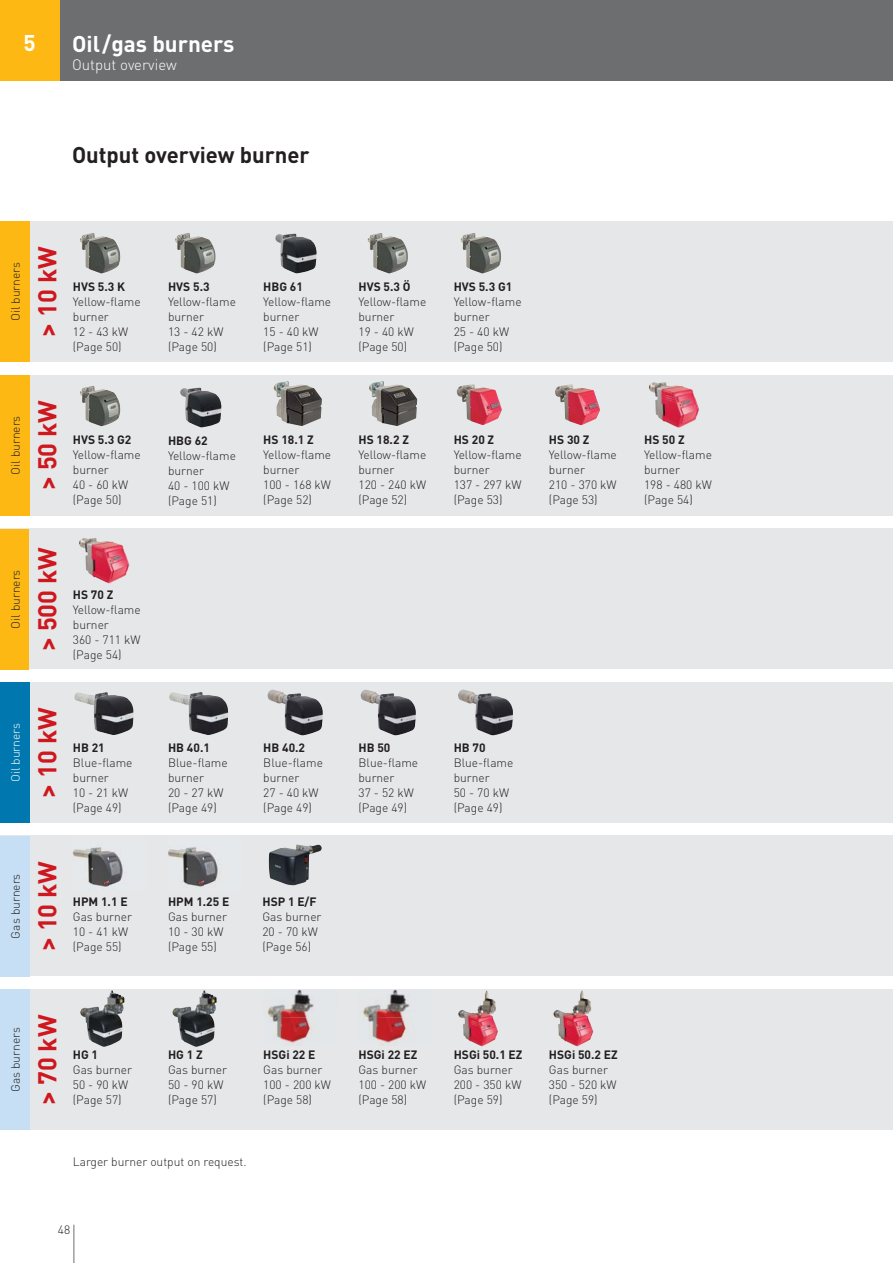
<style>
.page{position:relative;width:893px;height:1263px;background:#fff}
.page>*{position:absolute;margin:0;border:0;box-sizing:border-box;transform-origin:0 0}
.t1{font:700 25.5px "DIN";color:#ce171e}
.t2{font:700 22.5px "DIN";color:#231f20}
.t3{font:700 22.5px "DIN";color:#fff}
.t4{font:300 15px "DIN";color:#fff}
.t5{font:300 12px/15px "DIN";color:#231f20}
.t6{font:700 12px "DIN";color:#231f20}
.t7{font:300 12px "DIN";color:#fff}
</style>
<div class="page">
<hr style="left:74px;top:1225px;width:1px;height:38px;background:#6d6e70">
<div style="left:0;top:0;width:893px;height:81px;background:#6d6e70"></div>
<div style="left:0;top:0;width:60px;height:81px;background:#fdb813"></div>
<div style="left:0;top:221px;width:893px;height:140px;background:#e6e7e8"></div>
<img style="left:80px;top:233px;width:40px;height:40px">
<img style="left:175px;top:233px;width:40px;height:40px">
<img style="left:461px;top:233px;width:40px;height:40px">
<img style="left:367px;top:233px;width:41px;height:40px">
<img style="left:275px;top:233px;width:42px;height:40px">
<div style="left:0;top:221px;width:30px;height:141px;background:#fdb813"></div>
<div style="left:0;top:990px;width:893px;height:140px;background:#e6e7e8"></div>
<img style="left:268px;top:990px;width:46px;height:53px">
<img style="left:363px;top:990px;width:47px;height:53px">
<img style="left:458px;top:990px;width:40px;height:56px">
<img style="left:553px;top:990px;width:40px;height:56px">
<div style="left:0;top:989px;width:30px;height:141px;background:#c7dff4"></div>
<img style="left:80px;top:990px;width:44px;height:57px">
<img style="left:173px;top:990px;width:44px;height:57px">
<div style="left:0;top:682px;width:893px;height:141px;background:#e6e7e8"></div>
<div style="left:0;top:682px;width:30px;height:141px;background:#0077ae"></div>
<img style="left:458px;top:689px;width:55px;height:46px">
<img style="left:361px;top:689px;width:55px;height:46px">
<img style="left:267px;top:689px;width:56px;height:46px">
<img style="left:169px;top:692px;width:59px;height:43px">
<img style="left:74px;top:692px;width:59px;height:43px">
<div style="left:0;top:836px;width:893px;height:140px;background:#e6e7e8"></div>
<img style="left:73px;top:847px;width:50px;height:40px">
<img style="left:168px;top:847px;width:50px;height:40px">
<div style="left:0;top:836px;width:30px;height:140px;background:#c7dff4"></div>
<img style="left:269px;top:844px;width:53px;height:41px">
<div style="left:0;top:375px;width:893px;height:140px;background:#e6e7e8"></div>
<img style="left:80px;top:386px;width:40px;height:40px">
<img style="left:369px;top:381px;width:48px;height:45px">
<img style="left:274px;top:381px;width:48px;height:45px">
<img style="left:457px;top:384px;width:45px;height:41px">
<img style="left:649px;top:382px;width:50px;height:46px">
<img style="left:180px;top:387px;width:41px;height:40px">
<div style="left:0;top:375px;width:30px;height:140px;background:#fdb813"></div>
<img style="left:555px;top:384px;width:45px;height:41px">
<div style="left:0;top:528px;width:893px;height:141px;background:#e6e7e8"></div>
<img style="left:79px;top:538px;width:51px;height:45px">
<div style="left:0;top:529px;width:29px;height:140px;background:#fdb813"></div>
<h2 class="t3" style="left:24px;top:35px;width:14px">5</h2>
<h2 class="t3" style="left:72px;top:36px;width:164px">Oil/gas burners</h2>
<p class="t4" style="left:72px;top:59px;width:106px">Output overview</p>
<h2 class="t2" style="left:72px;top:147px;width:239px">Output overview burner</h2>
<p class="t5" style="left:9px;top:321px;width:61px;rotate:-90deg">Oil burners</p>
<h1 class="t1" style="left:38px;top:337px;width:92px;rotate:-90deg">&gt; 10 kW</h1>
<p class="t6" style="left:73px;top:283px;width:54px">HVS 5.3 K</p>
<p class="t5" style="left:73px;top:296px;width:69px">Yellow-flame burner<br>12 - 43 kW (Page 50)</p>
<p class="t5" style="left:9px;top:475px;width:61px;rotate:-90deg">Oil burners</p>
<p class="t5" style="left:9px;top:629px;width:61px;rotate:-90deg">Oil burners</p>
<h1 class="t1" style="left:38px;top:490px;width:92px;rotate:-90deg">&gt; 50 kW</h1>
<h1 class="t1" style="left:38px;top:651px;width:106px;rotate:-90deg">&gt; 500 kW</h1>
<p class="t6" style="left:73px;top:436px;width:60px">HVS 5.3 G2</p>
<p class="t5" style="left:73px;top:449px;width:69px">Yellow-flame burner<br>40 - 60 kW (Page 50)</p>
<p class="t6" style="left:73px;top:590px;width:42px">HS 70 Z</p>
<p class="t5" style="left:73px;top:603px;width:69px">Yellow-flame burner<br>360 - 711 kW (Page 54)</p>
<p class="t7" style="left:11px;top:782px;width:61px;rotate:-90deg">Oil burners</p>
<h1 class="t1" style="left:38px;top:797px;width:92px;rotate:-90deg">&gt; 10 kW</h1>
<p class="t6" style="left:73px;top:744px;width:33px">HB 21</p>
<p class="t5" style="left:73px;top:757px;width:61px">Blue-flame burner<br>10 - 21 kW (Page 49)</p>
<p class="t5" style="left:9px;top:938px;width:66px;rotate:-90deg">Gas burners</p>
<h1 class="t1" style="left:38px;top:951px;width:92px;rotate:-90deg">&gt; 10 kW</h1>
<p class="t6" style="left:73px;top:897px;width:56px">HPM 1.1 E</p>
<p class="t5" style="left:73px;top:910px;width:61px">Gas burner<br>10 - 41 kW (Page 55)</p>
<p class="t6" style="left:168px;top:283px;width:43px">HVS 5.3</p>
<p class="t5" style="left:168px;top:296px;width:69px">Yellow-flame burner<br>13 - 42 kW (Page 50)</p>
<p class="t6" style="left:168px;top:436px;width:41px">HBG 62</p>
<p class="t5" style="left:168px;top:449px;width:69px">Yellow-flame burner<br>40 - 100 kW (Page 51)</p>
<p class="t6" style="left:168px;top:743px;width:43px">HB 40.1</p>
<p class="t5" style="left:168px;top:757px;width:61px">Blue-flame burner<br>20 - 27 kW (Page 49)</p>
<p class="t6" style="left:168px;top:897px;width:63px">HPM 1.25 E</p>
<p class="t5" style="left:168px;top:910px;width:61px">Gas burner<br>10 - 30 kW (Page 55)</p>
<p class="t6" style="left:263px;top:283px;width:41px">HBG 61</p>
<p class="t5" style="left:263px;top:296px;width:69px">Yellow-flame burner<br>15 - 40 kW (Page 51)</p>
<p class="t6" style="left:263px;top:436px;width:52px">HS 18.1 Z</p>
<p class="t5" style="left:263px;top:449px;width:69px">Yellow-flame burner<br>100 - 168 kW (Page 52)</p>
<p class="t6" style="left:263px;top:743px;width:43px">HB 40.2</p>
<p class="t5" style="left:263px;top:757px;width:61px">Blue-flame burner<br>27 - 40 kW (Page 49)</p>
<p class="t6" style="left:262px;top:897px;width:56px">HSP 1 E/F</p>
<p class="t5" style="left:262px;top:910px;width:61px">Gas burner<br>20 - 70 kW (Page 56)</p>
<p class="t5" style="left:9px;top:1092px;width:66px;rotate:-90deg">Gas burners</p>
<h1 class="t1" style="left:38px;top:1105px;width:92px;rotate:-90deg">&gt; 70 kW</h1>
<p class="t6" style="left:73px;top:1050px;width:27px">HG 1</p>
<p class="t5" style="left:73px;top:1063px;width:61px">Gas burner<br>50 - 90 kW (Page 57)</p>
<p class="t6" style="left:168px;top:1050px;width:36px">HG 1 Z</p>
<p class="t5" style="left:168px;top:1063px;width:61px">Gas burner<br>50 - 90 kW (Page 57)</p>
<p class="t6" style="left:263px;top:1050px;width:54px">HSGi 22 E</p>
<p class="t5" style="left:263px;top:1063px;width:69px">Gas burner<br>100 - 200 kW (Page 58)</p>
<p class="t5" style="left:73px;top:1156px;width:175px">Larger burner output on request.</p>
<p class="t5" style="left:58px;top:1224px;width:14px">48</p>
<p class="t6" style="left:358px;top:283px;width:54px">HVS 5.3 Ö</p>
<p class="t5" style="left:358px;top:296px;width:69px">Yellow-flame burner<br>19 - 40 kW (Page 50)</p>
<p class="t6" style="left:454px;top:283px;width:60px">HVS 5.3 G1</p>
<p class="t5" style="left:454px;top:296px;width:69px">Yellow-flame burner<br>25 - 40 kW (Page 50)</p>
<p class="t6" style="left:358px;top:436px;width:52px">HS 18.2 Z</p>
<p class="t5" style="left:358px;top:449px;width:69px">Yellow-flame burner<br>120 - 240 kW (Page 52)</p>
<p class="t6" style="left:454px;top:436px;width:42px">HS 20 Z</p>
<p class="t5" style="left:454px;top:449px;width:69px">Yellow-flame burner<br>137 - 297 kW (Page 53)</p>
<p class="t6" style="left:549px;top:436px;width:42px">HS 30 Z</p>
<p class="t5" style="left:549px;top:449px;width:69px">Yellow-flame burner<br>210 - 370 kW (Page 53)</p>
<p class="t6" style="left:644px;top:436px;width:42px">HS 50 Z</p>
<p class="t5" style="left:644px;top:449px;width:69px">Yellow-flame burner<br>198 - 480 kW (Page 54)</p>
<p class="t6" style="left:358px;top:743px;width:33px">HB 50</p>
<p class="t5" style="left:358px;top:757px;width:61px">Blue-flame burner<br>37 - 52 kW (Page 49)</p>
<p class="t6" style="left:454px;top:743px;width:33px">HB 70</p>
<p class="t5" style="left:454px;top:757px;width:61px">Blue-flame burner<br>50 - 70 kW (Page 49)</p>
<p class="t6" style="left:358px;top:1050px;width:60px">HSGi 22 EZ</p>
<p class="t5" style="left:358px;top:1063px;width:69px">Gas burner<br>100 - 200 kW (Page 58)</p>
<p class="t6" style="left:454px;top:1050px;width:70px">HSGi 50.1 EZ</p>
<p class="t5" style="left:454px;top:1063px;width:69px">Gas burner<br>200 - 350 kW (Page 59)</p>
<p class="t6" style="left:549px;top:1050px;width:70px">HSGi 50.2 EZ</p>
<p class="t5" style="left:549px;top:1063px;width:69px">Gas burner<br>350 - 520 kW (Page 59)</p>
</div>
